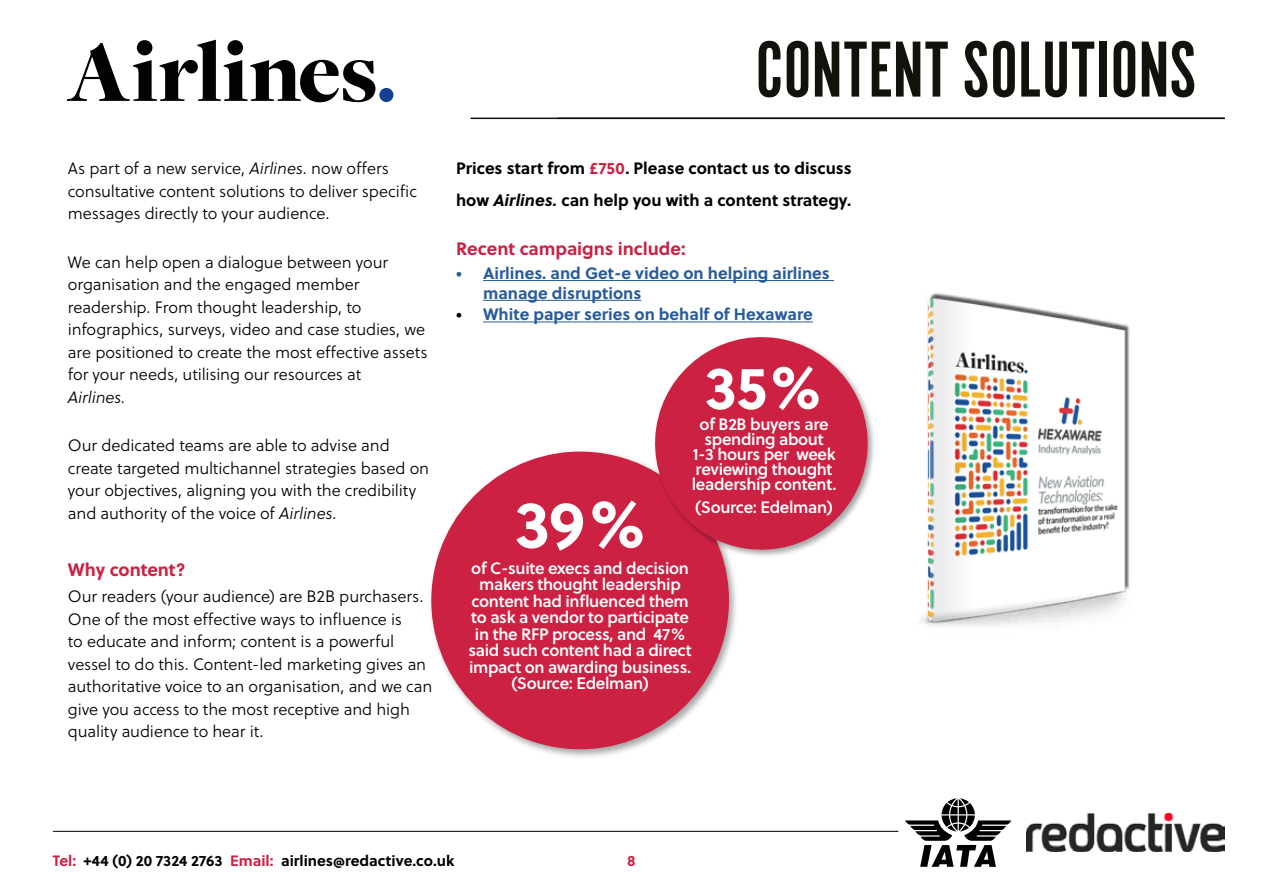
<style>
.page{position:relative;width:1263px;height:893px;background:#fff}
.page>*{position:absolute;margin:0;border:0;box-sizing:border-box;transform-origin:0 0}
.t1{font:82.5px "Alternate Got No 1 D";letter-spacing:.005em;color:#12110c}
.t2{font:700 66px "Soleil";color:#fff}
.t3{font:700 60px "Soleil";color:#fff}
.t4{font:700 18px "Soleil";letter-spacing:-.005em;color:#cc2143}
.t5{font:16.5px/22.5px "Soleil Lt";letter-spacing:-.005em;color:#000}
.t6{font:16.5px/16.5px "Soleil Sb";letter-spacing:-.02em;color:#fff;text-align:center}
.t7{font:700 16.5px/19.8px "Soleil";color:#275b9b}
.t8{font:700 16.5px/31.2px "Soleil";color:#000}
.t9{font:700 15px "Soleil";color:#000}
.t10{font:700 15px "Soleil";color:#cc2143}
.s1{font-style:italic}
.s2{color:#cc2143}
.s3{color:#000}
</style>
<div class="page">
<hr style="left:53px;top:831px;width:845px;height:1px;background:#000">
<hr style="left:471px;top:118px;width:754px;height:1px;background:#12110c">
<img style="left:1027px;top:814px;width:198px;height:38px">
<div style="left:379px;top:88px;width:14px;height:14px;background:#153f8f;border-radius:50%"></div>
<svg style="left:67px;top:40px;width:308px;height:62px"></svg>
<svg style="left:905px;top:798px;width:106px;height:69px"></svg>
<svg style="left:431px;top:451px;width:305px;height:306px;fill:#cc2143"></svg>
<svg style="left:648px;top:337px;width:226px;height:220px;fill:#cc2143"></svg>
<hr style="left:483px;top:280px;width:351px;height:1px;background:#275b9b">
<hr style="left:483px;top:300px;width:158px;height:1px;background:#275b9b">
<hr style="left:483px;top:321px;width:330px;height:1px;background:#275b9b">
<img style="left:921px;top:293px;width:209px;height:333px">
<h1 class="t1" style="left:755px;top:26px;width:442px">CONTENT SOLUTIONS</h1>
<p class="t5" style="left:68px;top:157px;width:351px">As part of a new service, <span class="s1">Airlines.</span> now offers consultative content solutions to deliver specific messages directly to your audience.</p>
<p class="t5" style="left:68px;top:250px;width:361px">We can help open a dialogue between your organisation and the engaged member readership. From thought leadership, to infographics, surveys, video and case studies, we are positioned to create the most effective assets for your needs, utilising our resources at<br><span class="s1">Airlines</span>.</p>
<p class="t5" style="left:68px;top:434px;width:363px">Our dedicated teams are able to advise and create targeted multichannel strategies based on your objectives, aligning you with the credibility and authority of the voice of <span class="s1">Airlines.</span></p>
<p class="t4" style="left:68px;top:555px;width:119px">Why content?</p>
<p class="t5" style="left:68px;top:585px;width:366px">Our readers (your audience) are B2B purchasers.<br>One of the most effective ways to influence is<br>to educate and inform; content is a powerful vessel to do this. Content-led marketing gives an authoritative voice to an organisation, and we can give you access to the most receptive and high quality audience to hear it.</p>
<p class="t8" style="left:456px;top:152px;width:397px">Prices start from <span class="s2">£750</span>. Please contact us to discuss how <span class="s1">Airlines.</span> can help you with a content strategy.</p>
<p class="t4" style="left:456px;top:234px;width:231px">Recent campaigns include:</p>
<p class="t7" style="left:483px;top:262px;width:348px;text-indent:-27px">• Airlines. and Get-e video on helping airlines manage disruptions</p>
<p class="t7" style="left:456px;top:304px;width:358px"><span class="s3">•</span> White paper series on behalf of Hexaware</p>
<h2 class="t2" style="left:514px;top:473px;width:133px">39%</h2>
<h3 class="t3" style="left:704px;top:341px;width:118px">35%</h3>
<p class="t6" style="left:692px;top:431px;width:146px;line-height:15px">spending about<br>1-3 hours per week reviewing thought leadership content.</p>
<p class="t6" style="left:695px;top:498px;width:139px">(Source: Edelman)</p>
<p class="t6" style="left:700px;top:415px;width:130px">of B2B buyers are</p>
<p class="t6" style="left:468px;top:559px;width:225px">of C-suite execs and decision makers thought leadership content had influenced them to ask a vendor to participate in the RFP process, and 47% said such content had a direct impact on awarding business. (Source: Edelman)</p>
<p class="t9" style="left:53px;top:849px;width:403px"><span class="s2">Tel:</span> +44 (0) 20 7324 2763 <span class="s2">Email:</span> airlines@redactive.co.uk</p>
<p class="t10" style="left:627px;top:849px;width:10px">8</p>
</div>
